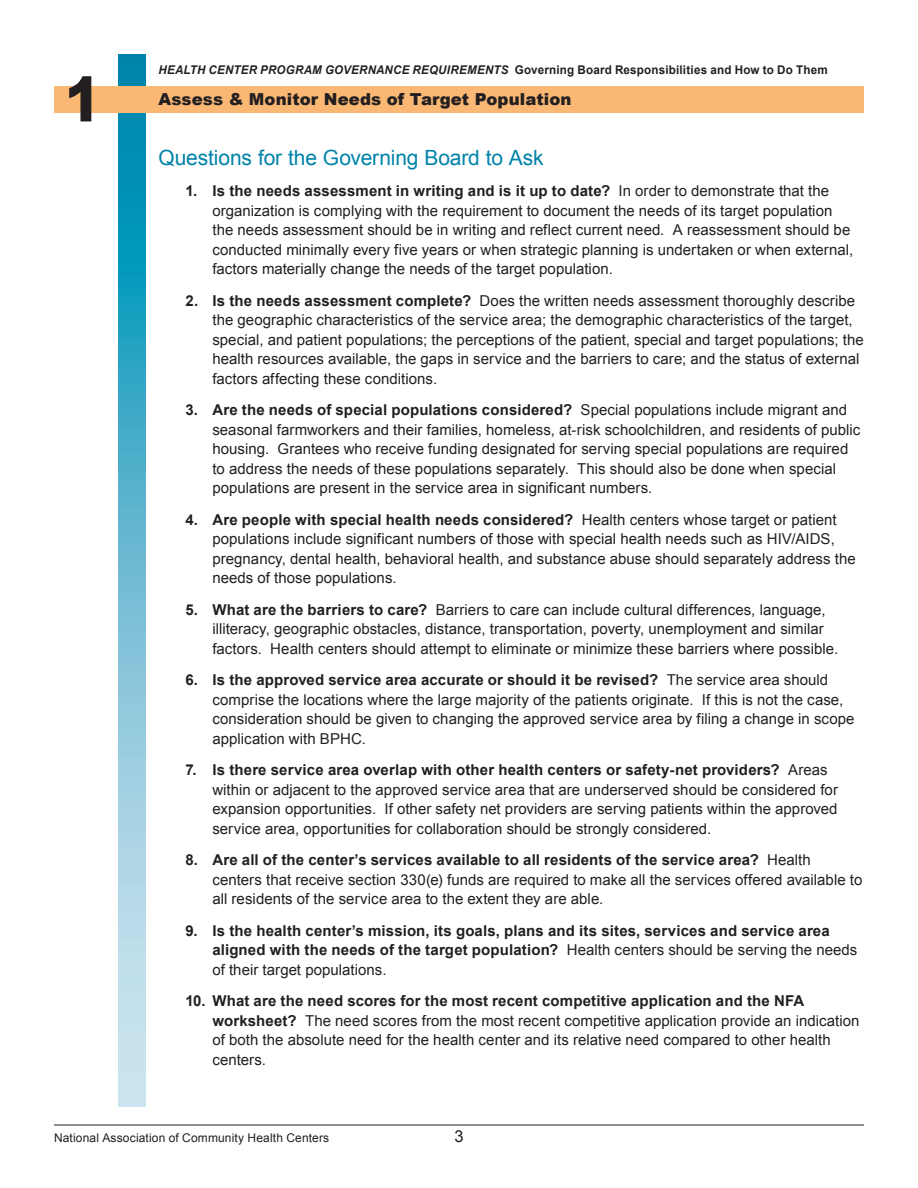
<style>
.page{position:relative;width:918px;height:1188px;background:#fff}
.page>*{position:absolute;margin:0;border:0;box-sizing:border-box;transform-origin:0 0}
.Body_Text{font:900 62.1px "Arial";color:#231f20;scale:.87 1}
.GBG_hd_1{font:21px "Arial";letter-spacing:-.005em;color:#0083a9}
.Body_Text-2{font:900 16.5px "Arial";letter-spacing:.01em;color:#231f20}
.t1{font:16.5px "Arial";color:#231f20}
.GBG_bul{font:15px/19.5px "Arial";letter-spacing:.005em;color:#231f20}
.GBG_bul-2{font:700 15px/19.5px "Arial";letter-spacing:.01em;color:#231f20}
.t2{font:700 12px "Arial";letter-spacing:.015em;color:#231f20}
.t3{font:12px "Arial";letter-spacing:.015em;color:#231f20}
.s1{font-style:italic}
.s2{font-weight:700}
.s3{font-weight:400}
</style>
<div class="page">
<svg style="left:119px;top:54px;width:27px;height:1053px"></svg>
<div style="left:54px;top:86px;width:810px;height:27px;background:#fab874"></div>
<hr style="left:54px;top:1125px;width:810px;height:1px;background:#231f20">
<p class="Body_Text" style="left:65px;top:54px;width:43px">1</p>
<p class="t2" style="left:158px;top:61px;width:671px"><span class="s1">HEALTH CENTER PROGRAM GOVERNANCE REQUIREMENTS</span> Governing Board Responsibilities and How to Do Them</p>
<p class="Body_Text-2" style="left:158px;top:88px;width:415px">Assess &amp; Monitor Needs of Target Population</p>
<p class="GBG_hd_1" style="left:158px;top:144px;width:387px">Questions for the Governing Board to Ask</p>
<p class="GBG_bul" style="left:212px;top:181px;width:642px;text-indent:-27px"><span class="s2">1. Is the needs assessment in writing and is it up to date?</span> In order to demonstrate that the organization is complying with the requirement to document the needs of its target population the needs assessment should be in writing and reflect current need. A reassessment should be conducted minimally every five years or when strategic planning is undertaken or when external, factors materially change the needs of the target population.</p>
<p class="GBG_bul" style="left:212px;top:291px;width:653px;text-indent:-27px"><span class="s2">2. Is the needs assessment complete?</span> Does the written needs assessment thoroughly describe the geographic characteristics of the service area; the demographic characteristics of the target, special, and patient populations; the perceptions of the patient, special and target populations; the health resources available, the gaps in service and the barriers to care; and the status of external factors affecting these conditions.</p>
<p class="GBG_bul" style="left:212px;top:400px;width:649px;text-indent:-27px"><span class="s2">3. Are the needs of special populations considered?</span> Special populations include migrant and seasonal farmworkers and their families, homeless, at-risk schoolchildren, and residents of public housing. Grantees who receive funding designated for serving special populations are required to address the needs of these populations separately. This should also be done when special populations are present in the service area in significant numbers.</p>
<p class="GBG_bul" style="left:212px;top:510px;width:645px;text-indent:-27px"><span class="s2">4. Are people with special health needs considered?</span> Health centers whose target or patient populations include significant numbers of those with special health needs such as HIV/AIDS, pregnancy, dental health, behavioral health, and substance abuse should separately address the needs of those populations.</p>
<p class="GBG_bul" style="left:212px;top:600px;width:627px;text-indent:-27px"><span class="s2">5. What are the barriers to care?</span> Barriers to care can include cultural differences, language, illiteracy, geographic obstacles, distance, transportation, poverty, unemployment and similar factors. Health centers should attempt to eliminate or minimize these barriers where possible.</p>
<p class="GBG_bul" style="left:212px;top:670px;width:644px;text-indent:-27px"><span class="s2">6. Is the approved service area accurate or should it be revised?</span> The service area should comprise the locations where the large majority of the patients originate. If this is not the case, consideration should be given to changing the approved service area by filing a change in scope application with BPHC.</p>
<p class="GBG_bul" style="left:212px;top:760px;width:627px;text-indent:-27px"><span class="s2">7. Is there service area overlap with other health centers or safety-net providers?</span> Areas within or adjacent to the approved service area that are underserved should be considered for expansion opportunities. If other safety net providers are serving patients within the approved service area, opportunities for collaboration should be strongly considered.</p>
<p class="GBG_bul" style="left:212px;top:850px;width:651px;text-indent:-27px"><span class="s2">8. Are all of the center’s services available to all residents of the service area?</span> Health centers that receive section 330(e) funds are required to make all the services offered available to all residents of the service area to the extent they are able.</p>
<p class="GBG_bul-2" style="left:212px;top:921px;width:646px;text-indent:-27px">9. Is the health center’s mission, its goals, plans and its sites, services and service area aligned with the needs of the target population? <span class="s3">Health centers should be serving the needs of their target populations.</span></p>
<p class="GBG_bul" style="left:212px;top:991px;width:649px;text-indent:-27px"><span class="s2">10. What are the need scores for the most recent competitive application and the NFA worksheet?</span> The need scores from the most recent competitive application provide an indication of both the absolute need for the health center and its relative need compared to other health centers.</p>
<p class="t3" style="left:54px;top:1130px;width:277px">National Association of Community Health Centers</p>
<p class="t1" style="left:454px;top:1126px;width:11px">3</p>
</div>
